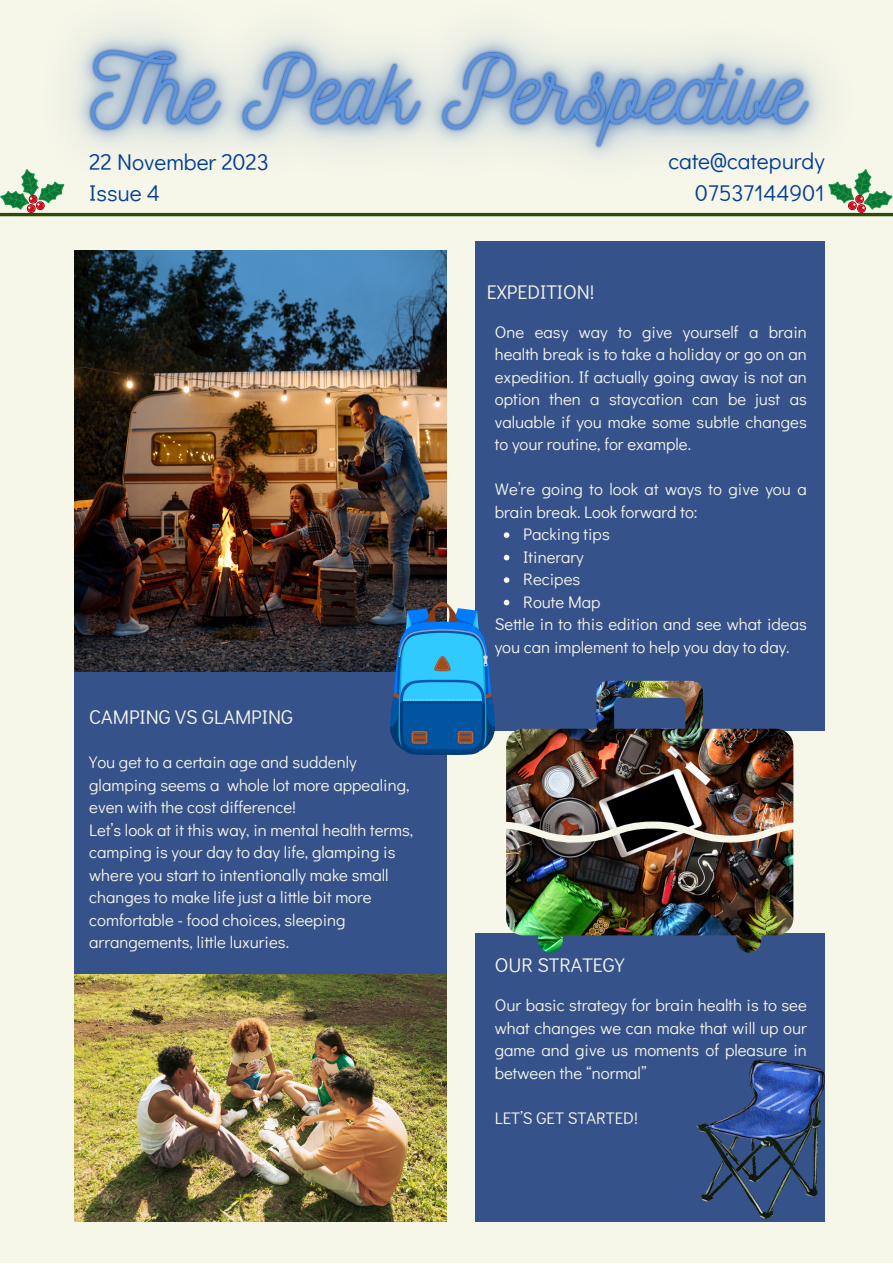
<style>
.page{position:relative;width:893px;height:1264px;background:#fff}
.page>*{position:absolute;margin:0;border:0;box-sizing:border-box;transform-origin:0 0}
.t1{font:22.8px "Didact Gothic";color:#033e92}
.t2{font:19.8px "Didact Gothic";color:#f6f6e9}
.t3{font:16.8px/22.5px "Didact Gothic";color:#f6f6e9}
</style>
<div class="page">
<div style="left:0;top:0;width:892px;height:1262px;background:#f6f6e9"></div>
<div style="left:74px;top:666px;width:372px;height:494px;background:#36528b"></div>
<img style="left:74px;top:250px;width:372px;height:421px">
<div style="left:475px;top:933px;width:349px;height:288px;background:#36528b"></div>
<div style="left:475px;top:242px;width:349px;height:488px;background:#36528b"></div>
<img style="left:74px;top:974px;width:372px;height:247px">
<img style="left:506px;top:681px;width:287px;height:271px">
<img style="left:696px;top:1060px;width:128px;height:157px">
<img style="left:391px;top:602px;width:103px;height:152px">
<img style="left:0;top:28px;width:892px;height:217px">
<svg style="left:503px;top:532px;width:6px;height:6px"></svg>
<svg style="left:503px;top:555px;width:6px;height:5px"></svg>
<svg style="left:503px;top:577px;width:6px;height:6px"></svg>
<svg style="left:503px;top:599px;width:6px;height:6px"></svg>
<svg style="left:0;top:169px;width:64px;height:44px"></svg>
<p class="t1" style="left:89px;top:146px;width:181px">22 November 2023</p>
<p class="t1" style="left:89px;top:177px;width:72px">Issue 4</p>
<p class="t2" style="left:89px;top:703px;width:205px">CAMPING VS GLAMPING</p>
<p class="t3" style="left:89px;top:750px;width:322px">You get to a certain age and suddenly glamping seems a whole lot more appealing, even with the cost difference!</p>
<p class="t3" style="left:89px;top:817px;width:325px">Let’s look at it this way, in mental health terms, camping is your day to day life, glamping is where you start to intentionally make small changes to make life just a little bit more comfortable - food choices, sleeping arrangements, little luxuries.</p>
<p class="t2" style="left:487px;top:278px;width:109px">EXPEDITION!</p>
<p class="t1" style="left:668px;top:145px;width:158px">cate@catepurdy</p>
<p class="t1" style="left:695px;top:177px;width:131px">07537144901</p>
<p class="t3" style="left:494px;top:320px;width:313px;text-align:justify">One easy way to give yourself a brain health break is to take a holiday or go on an expedition. If actually going away is not an option then a staycation can be just as valuable if you make some subtle changes to your routine, for example.</p>
<p class="t3" style="left:494px;top:477px;width:313px">We’re going to look at ways to give you a brain break. Look forward to:</p>
<p class="t3" style="left:523px;top:522px;width:88px">Packing tips</p>
<p class="t3" style="left:523px;top:545px;width:62px">Itinerary</p>
<p class="t3" style="left:523px;top:567px;width:58px">Recipes</p>
<p class="t3" style="left:523px;top:590px;width:79px">Route Map</p>
<p class="t3" style="left:494px;top:612px;width:313px">Settle in to this edition and see what ideas you can implement to help you day to day.</p>
<p class="t2" style="left:494px;top:951px;width:131px">OUR STRATEGY</p>
<p class="t3" style="left:494px;top:993px;width:313px;text-align:justify">Our basic strategy for brain health is to see what changes we can make that will up our game and give us moments of pleasure in between the “normal”</p>
<p class="t3" style="left:494px;top:1105px;width:145px">LET’S GET STARTED!</p>
</div>
